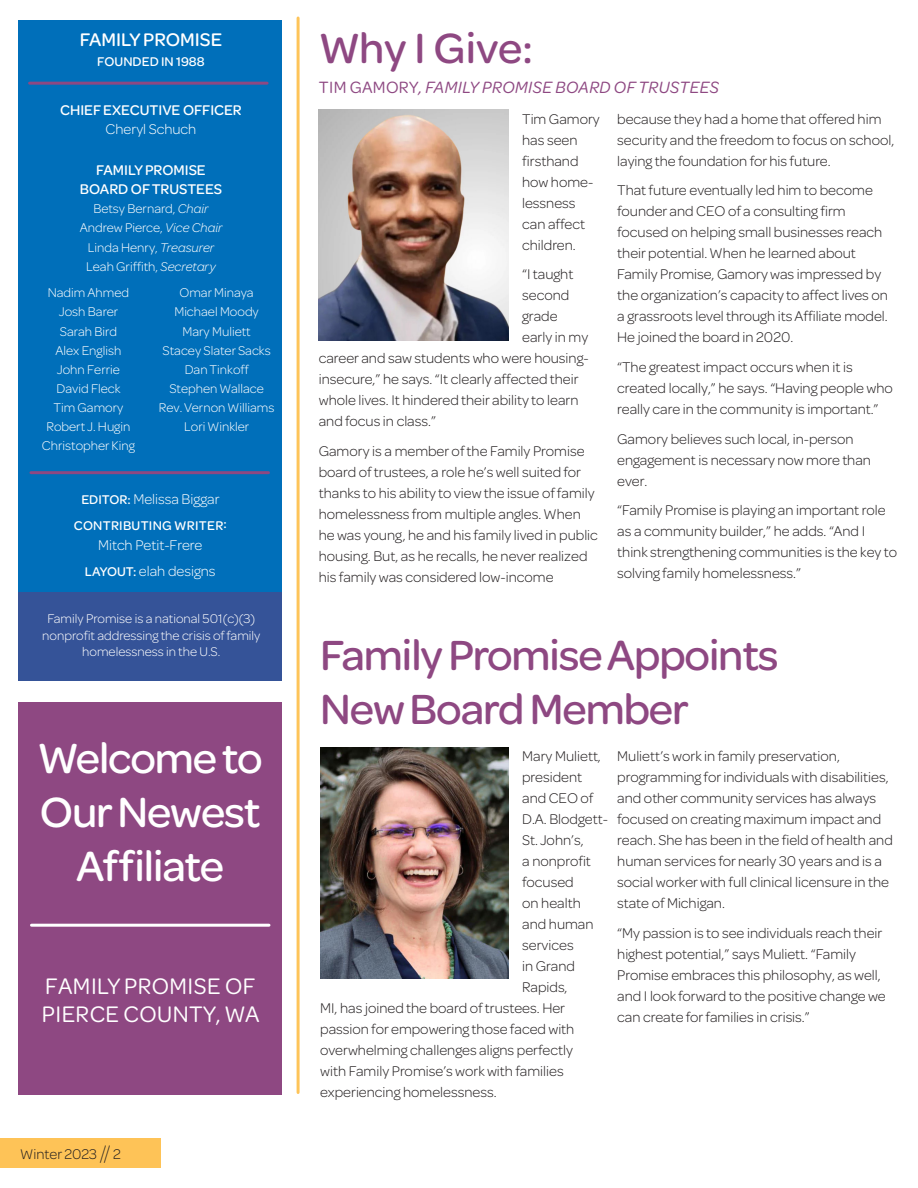
<style>
.page{position:relative;width:918px;height:1188px;background:#fff}
.page>*{position:absolute;margin:0;border:0;box-sizing:border-box;transform-origin:0 0}
.t1{font:500 45px/54px "Omnes";letter-spacing:-.025em;color:#8e4882}
.t2{font:500 45px/54px "Omnes";letter-spacing:-.025em;color:#fff;text-align:center}
.t3{font:24px/28.8px "Omnes";letter-spacing:.02em;color:#fff}
.t4{font:500 19.5px "Omnes";color:#fff}
.t5{font:italic 17.4px "Omnes";letter-spacing:.02em;color:#8e4882}
.t6{font:300 15px/21px "Omnes";color:#231f20}
.t7{font:500 15px/19.5px "Omnes";color:#fff;text-align:center}
.t8{font:300 15px "Omnes";color:#fff}
.t9{font:300 13.5px/16.2px "Omnes";color:#fff;text-align:center}
.t10{font:500 13.5px "Omnes";letter-spacing:.02em;color:#fff}
.t11{font:500 13.5px "Omnes";color:#fff}
.s1{font-weight:300}
.s2{font-style:italic}
.s3{font-weight:500;font-size:13.5px}
.s4{font-weight:200;font-size:21px}
.s5{font-style:normal}
</style>
<div class="page">
<div style="left:19px;top:702px;width:263px;height:392px;background:#8e4882"></div>
<div style="left:19px;top:592px;width:263px;height:89px;background:#355398"></div>
<div style="left:19px;top:20px;width:263px;height:572px;background:#006fba"></div>
<hr style="left:30px;top:82px;width:237px;height:3px;background:#8e4882">
<hr style="left:31px;top:471px;width:237px;height:3px;background:#8e4882">
<hr style="left:297px;top:18px;width:3px;height:1075px;background:#fec459">
<div style="left:0;top:1138px;width:160px;height:30px;background:#fec357"></div>
<img style="left:320px;top:747px;width:189px;height:231px">
<img style="left:319px;top:110px;width:190px;height:231px">
<hr style="left:31px;top:924px;width:238px;height:3px;background:#fff">
<p class="t4" style="left:80px;top:26px;width:144px">FAMILY PROMISE</p>
<p class="t11" style="left:97px;top:52px;width:109px">FOUNDED IN 1988</p>
<p class="t7" style="left:60px;top:99px;width:183px">CHIEF EXECUTIVE OFFICER<br><span class="s1">Cheryl Schuch</span></p>
<p class="t7" style="left:80px;top:159px;width:144px">FAMILY PROMISE<br>BOARD OF TRUSTEES</p>
<p class="t9" style="left:93px;top:200px;width:117px">Betsy Bernard, <span class="s2">Chair</span></p>
<p class="t9" style="left:80px;top:219px;width:144px">Andrew Pierce, <span class="s2">Vice Chair</span></p>
<p class="t9" style="left:88px;top:238px;width:128px">Linda Henry, <span class="s2">Treasurer</span></p>
<p class="t9" style="left:86px;top:257px;width:131px">Leah Griffith, <span class="s2">Secretary</span></p>
<p class="t9" style="left:48px;top:284px;width:83px">Nadim Ahmed</p>
<p class="t9" style="left:59px;top:303px;width:61px">Josh Barer</p>
<p class="t9" style="left:60px;top:322px;width:59px">Sarah Bird</p>
<p class="t9" style="left:56px;top:341px;width:67px">Alex English</p>
<p class="t9" style="left:57px;top:360px;width:65px">John Ferrie</p>
<p class="t9" style="left:57px;top:380px;width:65px">David Fleck</p>
<p class="t9" style="left:53px;top:399px;width:71px">Tim Gamory</p>
<p class="t9" style="left:47px;top:418px;width:85px">Robert J. Hugin</p>
<p class="t9" style="left:42px;top:437px;width:94px">Christopher King</p>
<p class="t9" style="left:180px;top:284px;width:76px">Omar Minaya</p>
<p class="t9" style="left:174px;top:303px;width:86px">Michael Moody</p>
<p class="t9" style="left:183px;top:322px;width:70px">Mary Muliett</p>
<p class="t9" style="left:163px;top:341px;width:110px">Stacey Slater Sacks</p>
<p class="t9" style="left:185px;top:360px;width:66px">Dan Tinkoff</p>
<p class="t9" style="left:169px;top:380px;width:96px">Stephen Wallace</p>
<p class="t9" style="left:159px;top:399px;width:117px">Rev. Vernon Williams</p>
<p class="t9" style="left:184px;top:418px;width:67px">Lori Winkler</p>
<p class="t8" style="left:81px;top:489px;width:140px"><span class="s3">EDITOR:</span> Melissa Biggar</p>
<p class="t10" style="left:74px;top:517px;width:154px">CONTRIBUTING WRITER:</p>
<p class="t8" style="left:98px;top:535px;width:106px">Mitch Petit-Frere</p>
<p class="t8" style="left:85px;top:561px;width:132px"><span class="s3">LAYOUT:</span> elah designs</p>
<p class="t9" style="left:42px;top:610px;width:220px">Family Promise is a national 501(c)(3) nonprofit addressing the crisis of family homelessness in the U.S.</p>
<p class="t2" style="left:38px;top:728px;width:227px">Welcome to<br>Our Newest<br>Affiliate</p>
<p class="t3" style="left:42px;top:970px;width:219px">FAMILY PROMISE OF<br>PIERCE COUNTY, WA</p>
<p class="t6" style="left:20px;top:1143px;width:102px">Winter 2023 <span class="s4">//</span> 2</p>
<p class="t1" style="left:319px;top:18px;width:216px">Why I Give:</p>
<p class="t5" style="left:319px;top:76px;width:402px"><span class="s5">TIM GAMORY</span>, FAMILY PROMISE BOARD OF TRUSTEES</p>
<p class="t6" style="left:617px;top:107px;width:279px">because they had a home that offered him security and the freedom to focus on school, laying the foundation for his future.</p>
<p class="t6" style="left:617px;top:179px;width:272px">That future eventually led him to become founder and CEO of a consulting firm focused on helping small businesses reach their potential. When he learned about Family Promise, Gamory was impressed by the organization’s capacity to affect lives on a grassroots level through its Affiliate model.<br>He joined the board in 2020.</p>
<p class="t6" style="left:617px;top:356px;width:277px">“The greatest impact occurs when it is created locally,” he says. “Having people who really care in the community is important.”</p>
<p class="t6" style="left:617px;top:427px;width:255px">Gamory believes such local, in-person engagement is necessary now more than ever.</p>
<p class="t6" style="left:617px;top:499px;width:281px">“Family Promise is playing an important role as a community builder,” he adds. “And I think strengthening communities is the key to solving family homelessness.”</p>
<p class="t6" style="left:522px;top:107px;width:79px">Tim Gamory has seen firsthand how home&shy;lessness can affect children.</p>
<p class="t6" style="left:522px;top:263px;width:53px">“I taught</p>
<p class="t6" style="left:522px;top:284px;width:49px">second</p>
<p class="t6" style="left:522px;top:305px;width:37px">grade</p>
<p class="t6" style="left:522px;top:326px;width:68px">early in my</p>
<p class="t6" style="left:319px;top:347px;width:272px">career and saw students who were housing-</p>
<p class="t6" style="left:319px;top:368px;width:261px">insecure,” he says. “It clearly affected their</p>
<p class="t6" style="left:319px;top:389px;width:261px">whole lives. It hindered their ability to learn</p>
<p class="t6" style="left:319px;top:410px;width:119px">and focus in class.”</p>
<p class="t6" style="left:319px;top:440px;width:281px">Gamory is a member of the Family Promise board of trustees, a role he’s well suited for thanks to his ability to view the issue of family homelessness from multiple angles. When he was young, he and his family lived in public housing. But, as he recalls, he never realized his family was considered low-income</p>
<p class="t1" style="left:320px;top:625px;width:460px">Family Promise Appoints<br>New Board Member</p>
<p class="t6" style="left:522px;top:745px;width:80px">Mary Muliett,</p>
<p class="t6" style="left:522px;top:766px;width:61px">president</p>
<p class="t6" style="left:522px;top:787px;width:73px">and CEO of</p>
<p class="t6" style="left:522px;top:808px;width:87px">D.A. Blodgett-</p>
<p class="t6" style="left:522px;top:829px;width:63px">St. John’s,</p>
<p class="t6" style="left:522px;top:850px;width:70px">a nonprofit</p>
<p class="t6" style="left:522px;top:871px;width:53px">focused</p>
<p class="t6" style="left:522px;top:892px;width:60px">on health</p>
<p class="t6" style="left:522px;top:913px;width:73px">and human</p>
<p class="t6" style="left:522px;top:934px;width:53px">services</p>
<p class="t6" style="left:522px;top:955px;width:54px">in Grand</p>
<p class="t6" style="left:522px;top:976px;width:47px">Rapids,</p>
<p class="t6" style="left:320px;top:997px;width:246px">MI, has joined the board of trustees. Her</p>
<p class="t6" style="left:320px;top:1018px;width:256px">passion for empowering those faced with</p>
<p class="t6" style="left:320px;top:1039px;width:254px">overwhelming challenges aligns perfectly</p>
<p class="t6" style="left:320px;top:1060px;width:245px">with Family Promise’s work with families</p>
<p class="t6" style="left:320px;top:1081px;width:178px">experiencing homelessness.</p>
<p class="t6" style="left:617px;top:745px;width:277px">Muliett’s work in family preservation, programming for individuals with disabilities, and other community services has always focused on creating maximum impact and reach. She has been in the field of health and human services for nearly 30 years and is a social worker with full clinical licensure in the state of Michigan.</p>
<p class="t6" style="left:617px;top:922px;width:270px">“My passion is to see individuals reach their highest potential,” says Muliett. “Family Promise embraces this philosophy, as well, and I look forward to the positive change we can create for families in crisis.”</p>
</div>
